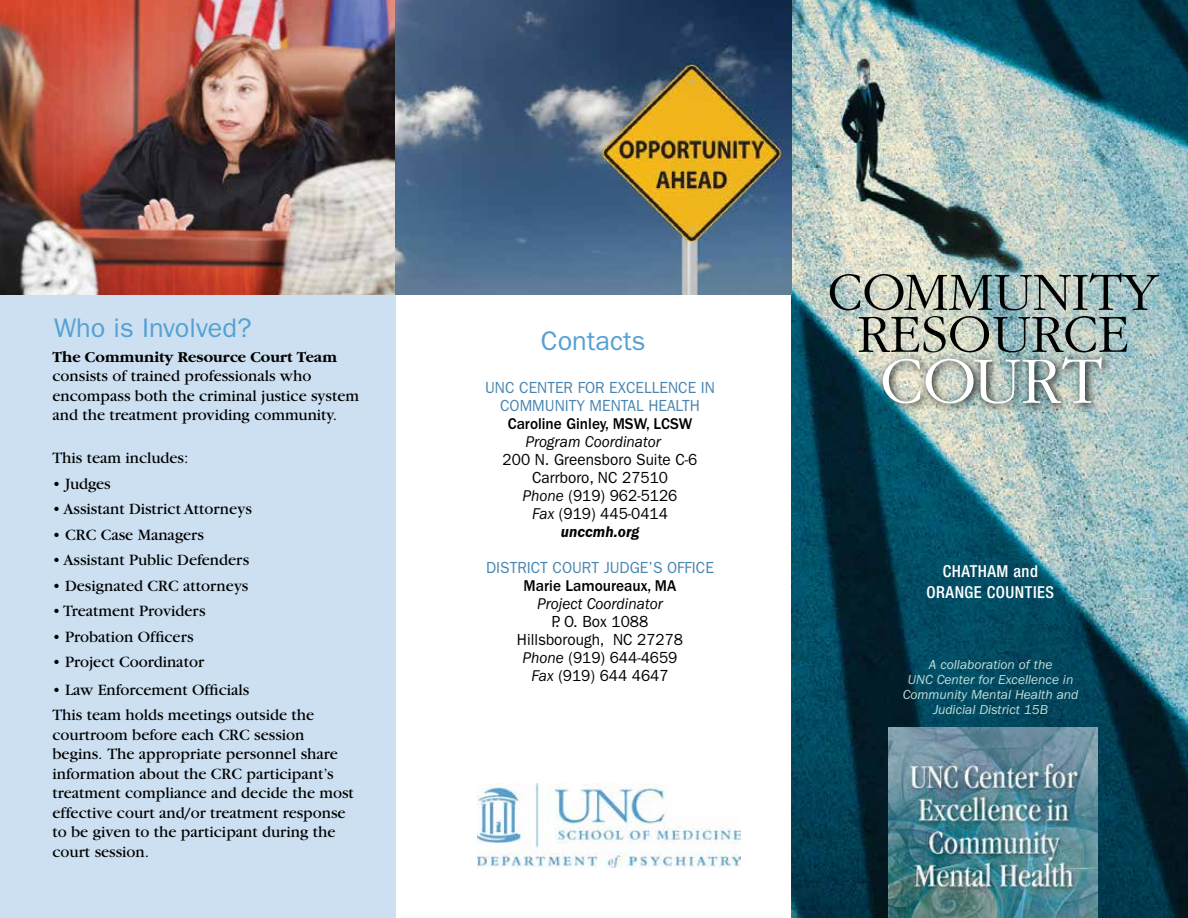
<style>
.page{position:relative;width:1188px;height:918px;background:#fff}
.page>*{position:absolute;margin:0;border:0;box-sizing:border-box;transform-origin:0 0}
.t1{font:300 69px "Garamond";color:#fff}
.t2{font:300 55.95px/42px "Garamond";color:#000;text-align:center}
.t3{font:27px "Franklin Gothic";color:#56a0d3}
.t4{font:16.5px/19.5px "Garamond";color:#000}
.t5{font:500 condensed 16.5px/21px "Helvetica Neue";letter-spacing:.03em;color:#fff;text-align:center}
.t6{font:16.2px/18px "Franklin Gothic";color:#000;text-align:center;scale:.95 1}
.t7{font:16.2px/18px "Franklin Gothic";color:#4885b0;text-align:center;scale:.95 1}
.t8{font:500 16.2px "Franklin Gothic";color:#000;scale:.95 1}
.t9{font:italic 16.2px "Franklin Gothic";color:#000;scale:.95 1}
.t10{font:700 15.75px "Garamond";color:#000}
.t11{font:italic 13.5px/15px "Franklin Gothic";color:#c1dedb;text-align:center}
.s1{font-style:italic}
.s2{font-weight:600;font-style:italic}
</style>
<div class="page">
<img style="left:791px;top:0;width:397px;height:918px">
<div style="left:0;top:0;width:396px;height:918px;background:#cce0f1"></div>
<img style="left:0;top:0;width:791px;height:295px">
<img style="left:889px;top:727px;width:209px;height:191px">
<img style="left:877px;top:351px;width:235px;height:63px">
<img style="left:478px;top:784px;width:263px;height:83px">
<h3 class="t3" style="left:54px;top:313px;width:199px">Who is Involved?</h3>
<p class="t10" style="left:52px;top:349px;width:286px">The Community Resource Court Team</p>
<p class="t4" style="left:52px;top:367px;width:308px">consists of trained professionals who encompass both the criminal justice system and the treatment providing community.</p>
<p class="t4" style="left:52px;top:448px;width:137px">This team includes:</p>
<p class="t4" style="left:52px;top:474px;width:60px">• Judges</p>
<p class="t4" style="left:52px;top:499px;width:201px">• Assistant District Attorneys</p>
<p class="t4" style="left:52px;top:525px;width:153px">• CRC Case Managers</p>
<p class="t4" style="left:52px;top:550px;width:198px">• Assistant Public Defenders</p>
<p class="t4" style="left:52px;top:576px;width:197px">• Designated CRC attorneys</p>
<p class="t4" style="left:52px;top:601px;width:154px">• Treatment Providers</p>
<p class="t4" style="left:52px;top:627px;width:143px">• Probation Officers</p>
<p class="t4" style="left:52px;top:652px;width:153px">• Project Coordinator</p>
<p class="t4" style="left:52px;top:677px;width:263px;line-height:25.5px">• Law Enforcement Officials<br>This team holds meetings outside the</p>
<p class="t4" style="left:52px;top:725px;width:303px">courtroom before each CRC session begins. The appropriate personnel share information about the CRC participant’s treatment compliance and decide the most effective court and/or treatment response to be given to the participant during the court session.</p>
<h3 class="t3" style="left:541px;top:325px;width:106px">Contacts</h3>
<p class="t7" style="left:485px;top:379px;width:235px">UNC Center for Excellence in<br>Community M ental Health</p>
<p class="t8" style="left:508px;top:415px;width:196px">Caroline Ginley, MSW, LCSW</p>
<p class="t9" style="left:526px;top:433px;width:144px">Program Coordinator</p>
<p class="t6" style="left:503px;top:451px;width:207px">200 N. Greensboro Suite C-6<br>Carrboro, NC 27510<br><span class="s1">Phone</span> (919) 962-5126<br><span class="s1">Fax</span> (919) 445-0414 <span class="s2">unccmh.org</span></p>
<p class="t7" style="left:486px;top:559px;width:142px">District Cou rt Judg</p>
<p class="t7" style="left:640px;top:559px;width:80px">e’s Office</p>
<p class="t8" style="left:524px;top:577px;width:162px">Marie Lamoureaux, MA</p>
<p class="t9" style="left:537px;top:595px;width:134px">Project Coordinator</p>
<p class="t6" style="left:517px;top:613px;width:176px">P. O. Box 1088<br>Hillsborough, NC 27278<br><span class="s1">Phone</span> (919) 644-4659<br><span class="s1">Fax</span> (919) 644 4647</p>
<h2 class="t2" style="left:828px;top:272px;width:333px">COMMUNITY<br>RESOURCE</h2>
<h1 class="t1" style="left:880px;top:345px;width:224px">COURT</h1>
<p class="t5" style="left:927px;top:560px;width:129px">CHATHAM and<br>ORANGE COUNTIES</p>
<p class="t11" style="left:903px;top:657px;width:177px">A collaboration of the<br>UNC Center for Excellence in<br>Community Mental Health and<br>Judicial District 15B</p>
</div>
